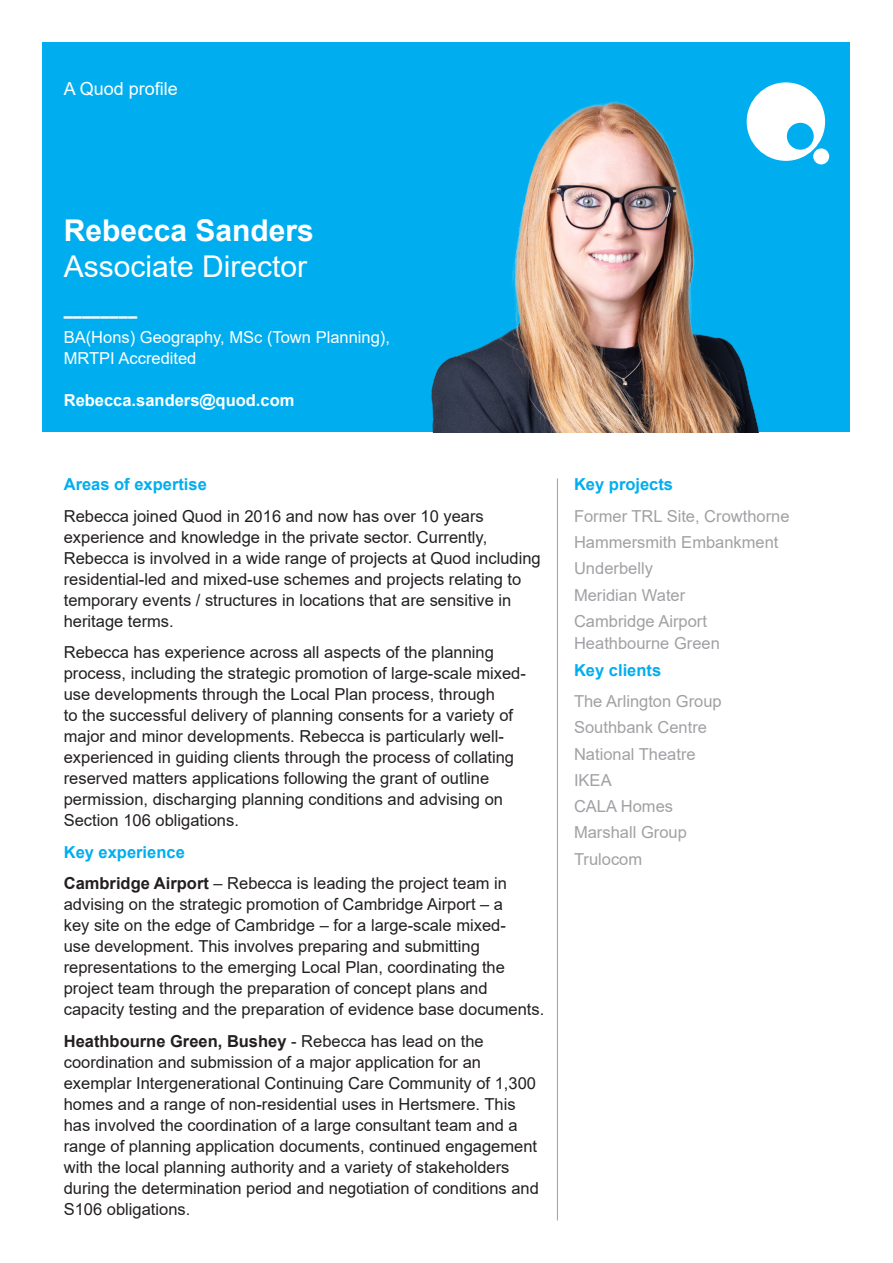
<style>
.page{position:relative;width:893px;height:1263px;background:#fff}
.page>*{position:absolute;margin:0;border:0;box-sizing:border-box;transform-origin:0 0}
.Titles{font:30px "Arial";color:#fff}
.Titles-2{font:700 30px "Arial";color:#fff}
.t1{font:18px "Arial";color:#fff}
.Body_Copy{font:16.5px/21px "Arial";color:#231f20}
.Body_Copy__Right_Column{font:16.5px "Arial";color:#a1a1a5}
.Body_Copy-2{font:16.5px/21px "Arial";color:#fff}
.Headers{font:700 16.5px "Arial";color:#00aeef}
.Body_Copy-3{font:700 16.5px "Arial";color:#fff}
.s1{font-weight:700}
</style>
<div class="page">
<div style="left:43px;top:43px;width:807px;height:389px;background:#00aeef"></div>
<svg style="left:754px;top:82px;width:71px;height:79px"></svg>
<div style="left:813px;top:148px;width:16px;height:16px;background:#fff;border-radius:50%"></div>
<hr style="left:557px;top:478px;width:1px;height:742px;background:#a1a1a5">
<img style="left:431px;top:99px;width:360px;height:333px">
<p class="t1" style="left:64px;top:76px;width:115px">A Quod profile</p>
<p class="Titles-2" style="left:64px;top:209px;width:252px">Rebecca Sanders</p>
<p class="Titles" style="left:64px;top:246px;width:245px">Associate Director</p>
<p class="Body_Copy-3" style="left:64px;top:304px;width:75px">––––––––</p>
<p class="Body_Copy-2" style="left:64px;top:326px;width:328px">BA(Hons) Geography, MSc (Town Planning),<br>MRTPI Accredited</p>
<p class="Body_Copy-3" style="left:64px;top:388px;width:232px">Rebecca.sanders@quod.com</p>
<p class="Headers" style="left:64px;top:473px;width:145px">Areas of expertise</p>
<p class="Body_Copy" style="left:64px;top:505px;width:478px">Rebecca joined Quod in 2016 and now has over 10 years experience and knowledge in the private sector. Currently, Rebecca is involved in a wide range of projects at Quod including residential-led and mixed-use schemes and projects relating to temporary events / structures in locations that are sensitive in heritage terms.</p>
<p class="Body_Copy" style="left:64px;top:642px;width:464px">Rebecca has experience across all aspects of the planning process, including the strategic promotion of large-scale mixed&shy;use developments through the Local Plan process, through<br>to the successful delivery of planning consents for a variety of major and minor developments. Rebecca is particularly well&shy;experienced in guiding clients through the process of collating reserved matters applications following the grant of outline permission, discharging planning conditions and advising on Section 106 obligations.</p>
<p class="Headers" style="left:64px;top:840px;width:123px">Key experience</p>
<p class="Body_Copy" style="left:64px;top:873px;width:482px"><span class="s1">Cambridge Airport</span> – Rebecca is leading the project team in advising on the strategic promotion of Cambridge Airport – a<br>key site on the edge of Cambridge – for a large-scale mixed-<br>use development. This involves preparing and submitting representations to the emerging Local Plan, coordinating the project team through the preparation of concept plans and capacity testing and the preparation of evidence base documents.</p>
<p class="Body_Copy" style="left:64px;top:1030px;width:477px"><span class="s1">Heathbourne Green, Bushey</span> - Rebecca has lead on the coordination and submission of a major application for an exemplar Intergenerational Continuing Care Community of 1,300 homes and a range of non-residential uses in Hertsmere. This has involved the coordination of a large consultant team and a range of planning application documents, continued engagement with the local planning authority and a variety of stakeholders during the determination period and negotiation of conditions and S106 obligations.</p>
<p class="Headers" style="left:574px;top:473px;width:101px">Key projects</p>
<p class="Body_Copy__Right_Column" style="left:574px;top:505px;width:217px">Former TRL Site, Crowthorne</p>
<p class="Body_Copy__Right_Column" style="left:574px;top:531px;width:206px">Hammersmith Embankment</p>
<p class="Body_Copy__Right_Column" style="left:574px;top:557px;width:80px">Underbelly</p>
<p class="Body_Copy__Right_Column" style="left:574px;top:583px;width:113px">Meridian Water</p>
<p class="Body_Copy__Right_Column" style="left:574px;top:610px;width:134px">Cambridge Airport</p>
<p class="Body_Copy__Right_Column" style="left:574px;top:632px;width:147px">Heathbourne Green</p>
<p class="Headers" style="left:574px;top:658px;width:89px">Key clients</p>
<p class="Body_Copy__Right_Column" style="left:574px;top:690px;width:149px">The Arlington Group</p>
<p class="Body_Copy__Right_Column" style="left:574px;top:716px;width:134px">Southbank Centre</p>
<p class="Body_Copy__Right_Column" style="left:574px;top:742px;width:123px">National Theatre</p>
<p class="Body_Copy__Right_Column" style="left:574px;top:769px;width:39px">IKEA</p>
<p class="Body_Copy__Right_Column" style="left:574px;top:795px;width:101px">CALA Homes</p>
<p class="Body_Copy__Right_Column" style="left:574px;top:821px;width:114px">Marshall Group</p>
<p class="Body_Copy__Right_Column" style="left:574px;top:847px;width:70px">Trulocom</p>
</div>
